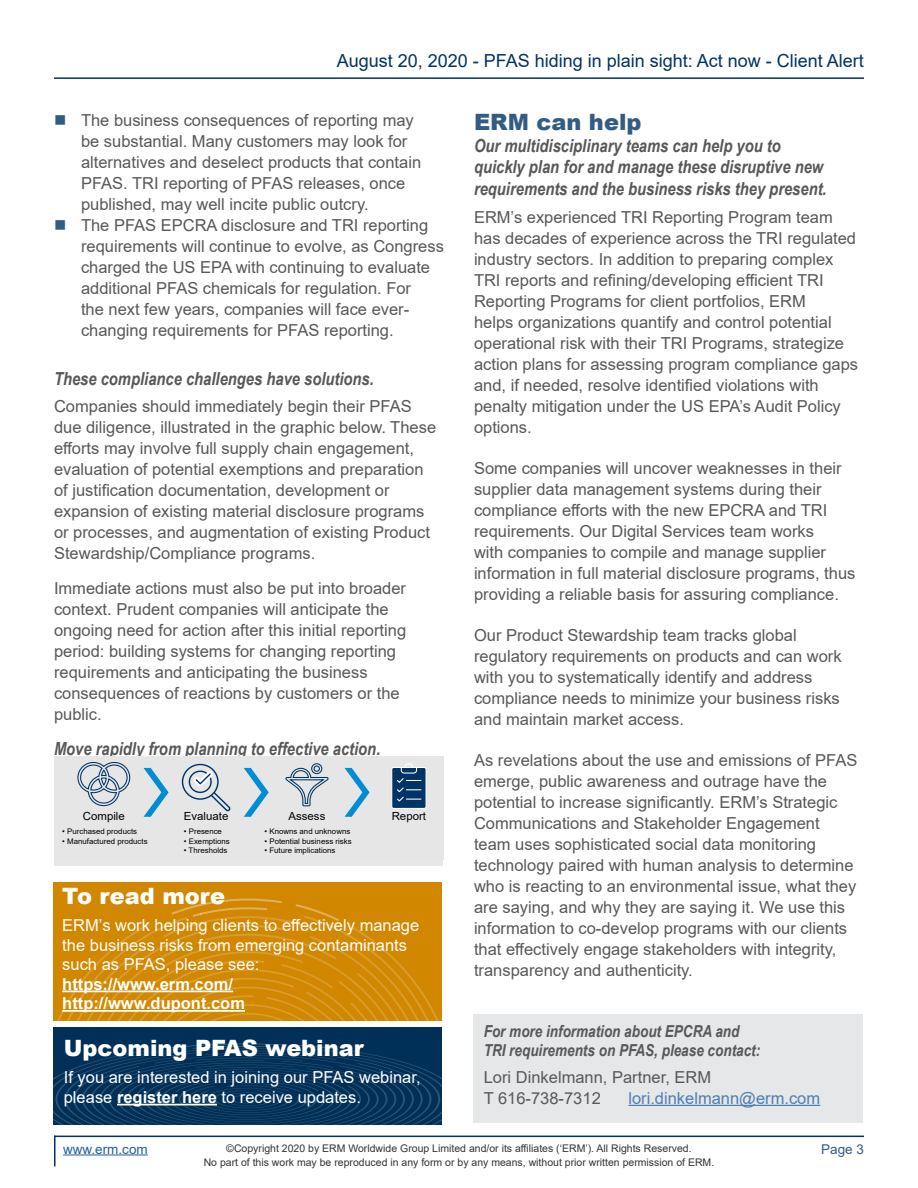
<style>
.page{position:relative;width:918px;height:1188px;background:#fff}
.page>*{position:absolute;margin:0;border:0;box-sizing:border-box;transform-origin:0 0}
.Body_Style{font:900 22.5px "Arial";color:#fff}
.t1{font:900 22.5px "Arial";color:#335c85}
.t2{font:italic 700 18px/21.6px "Arial Narrow";color:#57585a}
.t3{font:18px "Arial";color:#036}
.t4{font:16.5px/21px "Arial";color:#57585a}
.Body_Style-2{font:16.5px/19.5px "Arial";color:#fff}
.t5{font:italic 700 16.5px/19.5px "Arial Narrow";color:#57585a}
.t6{font:16.5px "Arial";color:#4d7eb1}
.t7{font:13.5px "Arial";color:#215e9e}
.t8{font:13.5px "Arial";color:#335c85}
.t9{font:11.1px "Arial";color:#000}
.t10{font:10.5px/13.5px "Arial";color:#333;text-align:center}
.t11{font:7.65px "Arial";color:#000}
.s1{font-weight:700}
</style>
<div class="page">
<hr style="left:54px;top:1136px;width:810px;height:1px;background:#036">
<hr style="left:54px;top:1136px;width:2px;height:30px;background:#036">
<hr style="left:63px;top:1154px;width:85px;height:1px;background:#215e9e">
<hr style="left:54px;top:77px;width:810px;height:2px;background:#036">
<div style="left:55px;top:757px;width:388px;height:109px;background:#e6e7e9"></div>
<svg style="left:77px;top:761px;width:54px;height:46px"></svg>
<svg style="left:144px;top:768px;width:25px;height:49px"></svg>
<svg style="left:244px;top:768px;width:25px;height:49px"></svg>
<svg style="left:345px;top:768px;width:25px;height:49px"></svg>
<div style="left:182px;top:764px;width:37px;height:36px;border:1px solid #036;border-radius:50%"></div>
<div style="left:189px;top:771px;width:23px;height:22px;border:1px solid #036;border-radius:50%"></div>
<svg style="left:193px;top:771px;width:38px;height:41px"></svg>
<svg style="left:285px;top:763px;width:44px;height:44px"></svg>
<div style="left:392px;top:767px;width:34px;height:41px;background:#036;border-radius:2px"></div>
<div style="left:391px;top:767px;width:36px;height:42px;border:1px solid #fff;border-radius:2px"></div>
<svg style="left:396px;top:763px;width:25px;height:39px"></svg>
<div style="left:473px;top:1014px;width:390px;height:109px;background:#e6e7e9"></div>
<hr style="left:628px;top:1105px;width:192px;height:1px;background:#4d7eb1">
<div style="left:54px;top:882px;width:388px;height:138px;background:#d28700"></div>
<svg style="left:57px;top:899px;width:381px;height:121px"></svg>
<hr style="left:62px;top:991px;width:171px;height:1px;background:#fff">
<hr style="left:62px;top:1010px;width:183px;height:2px;background:#fff">
<div style="left:54px;top:1027px;width:388px;height:97px;background:#003057"></div>
<svg style="left:54px;top:1044px;width:388px;height:80px"></svg>
<hr style="left:117px;top:1104px;width:100px;height:1px;background:#fff">
<p class="t3" style="left:337px;top:48px;width:529px">August 20, 2020 - PFAS hiding in plain sight: Act now - Client Alert</p>
<p class="t4" style="left:81px;top:110px;width:342px">The business consequences of reporting may be substantial. Many customers may look for alternatives and deselect products that contain PFAS. TRI reporting of PFAS releases, once published, may well incite public outcry.</p>
<p class="t4" style="left:81px;top:215px;width:364px">The PFAS EPCRA disclosure and TRI reporting requirements will continue to evolve, as Congress charged the US EPA with continuing to evaluate additional PFAS chemicals for regulation. For<br>the next few years, companies will face ever&shy;changing requirements for PFAS reporting.</p>
<p class="t2" style="left:54px;top:367px;width:321px">These compliance challenges have solutions.</p>
<p class="t4" style="left:54px;top:396px;width:384px">Companies should immediately begin their PFAS due diligence, illustrated in the graphic below. These efforts may involve full supply chain engagement, evaluation of potential exemptions and preparation of justification documentation, development or expansion of existing material disclosure programs or processes, and augmentation of existing Product Stewardship/Compliance programs.</p>
<p class="t4" style="left:54px;top:577px;width:354px">Immediate actions must also be put into broader context. Prudent companies will anticipate the ongoing need for action after this initial reporting period: building systems for changing reporting requirements and anticipating the business consequences of reactions by customers or the public.</p>
<p class="t2" style="left:54px;top:737px;width:328px">Move rapidly from planning to effective action.</p>
<p class="t1" style="left:474px;top:106px;width:169px">ERM can help</p>
<p class="t2" style="left:474px;top:134px;width:354px">Our multidisciplinary teams can help you to quickly plan for and manage these disruptive new requirements and the business risks they present.</p>
<p class="t4" style="left:474px;top:206px;width:386px">ERM’s experienced TRI Reporting Program team has decades of experience across the TRI regulated industry sectors. In addition to preparing complex TRI reports and refining/developing efficient TRI Reporting Programs for client portfolios, ERM<br>helps organizations quantify and control potential operational risk with their TRI Programs, strategize action plans for assessing program compliance gaps and, if needed, resolve identified violations with penalty mitigation under the US EPA’s Audit Policy options.</p>
<p class="t4" style="left:474px;top:458px;width:383px">Some companies will uncover weaknesses in their supplier data management systems during their compliance efforts with the new EPCRA and TRI requirements. Our Digital Services team works<br>with companies to compile and manage supplier information in full material disclosure programs, thus providing a reliable basis for assuring compliance.</p>
<p class="t4" style="left:474px;top:625px;width:369px">Our Product Stewardship team tracks global regulatory requirements on products and can work with you to systematically identify and address compliance needs to minimize your business risks and maintain market access.</p>
<p class="t4" style="left:474px;top:750px;width:385px">As revelations about the use and emissions of PFAS emerge, public awareness and outrage have the potential to increase significantly. ERM’s Strategic Communications and Stakeholder Engagement team uses sophisticated social data monitoring technology paired with human analysis to determine who is reacting to an environmental issue, what they are saying, and why they are saying it. We use this information to co-develop programs with our clients that effectively engage stakeholders with integrity, transparency and authenticity.</p>
<p class="t9" style="left:83px;top:809px;width:43px">Compile</p>
<p class="t11" style="left:62px;top:826px;width:76px">• Purchased products</p>
<p class="t11" style="left:62px;top:836px;width:87px">• Manufactured products</p>
<p class="t9" style="left:184px;top:809px;width:46px">Evaluate</p>
<p class="t9" style="left:289px;top:809px;width:38px">Assess</p>
<p class="t9" style="left:392px;top:809px;width:36px">Report</p>
<p class="t11" style="left:184px;top:826px;width:40px">• Presence</p>
<p class="t11" style="left:184px;top:836px;width:48px">• Exemptions</p>
<p class="t11" style="left:184px;top:845px;width:45px">• Thresholds</p>
<p class="t11" style="left:264px;top:826px;width:87px">• Knowns and unknowns</p>
<p class="t11" style="left:264px;top:836px;width:89px">• Potential business risks</p>
<p class="t11" style="left:264px;top:845px;width:72px">• Future implications</p>
<p class="Body_Style" style="left:62px;top:880px;width:164px">To read more</p>
<p class="Body_Style-2" style="left:62px;top:915px;width:358px">ERM’s work helping clients to effectively manage the business risks from emerging contaminants such as PFAS, please see: <span class="s1">https://www.erm.com/ http://www.dupont.com</span></p>
<p class="Body_Style" style="left:64px;top:1032px;width:301px">Upcoming PFAS webinar</p>
<p class="Body_Style-2" style="left:64px;top:1068px;width:358px">If you are interested in joining our PFAS webinar, please <span class="s1">register here</span> to receive updates.</p>
<p class="t10" style="left:204px;top:1142px;width:512px">©Copyright 2020 by ERM Worldwide Group Limited and/or its affiliates (‘ERM’). All Rights Reserved.<br>No part of this work may be reproduced in any form or by any means, without prior written permission of ERM.</p>
<p class="t5" style="left:484px;top:1021px;width:278px">For more information about EPCRA and<br>TRI requirements on PFAS, please contact:</p>
<p class="t4" style="left:484px;top:1066px;width:229px">Lori Dinkelmann, Partner, ERM<br>T 616-738-7312</p>
<p class="t6" style="left:628px;top:1086px;width:193px">lori.dinkelmann@erm.com</p>
<p class="t7" style="left:63px;top:1140px;width:86px">www.erm.com</p>
<p class="t8" style="left:821px;top:1140px;width:44px">Page 3</p>
</div>
